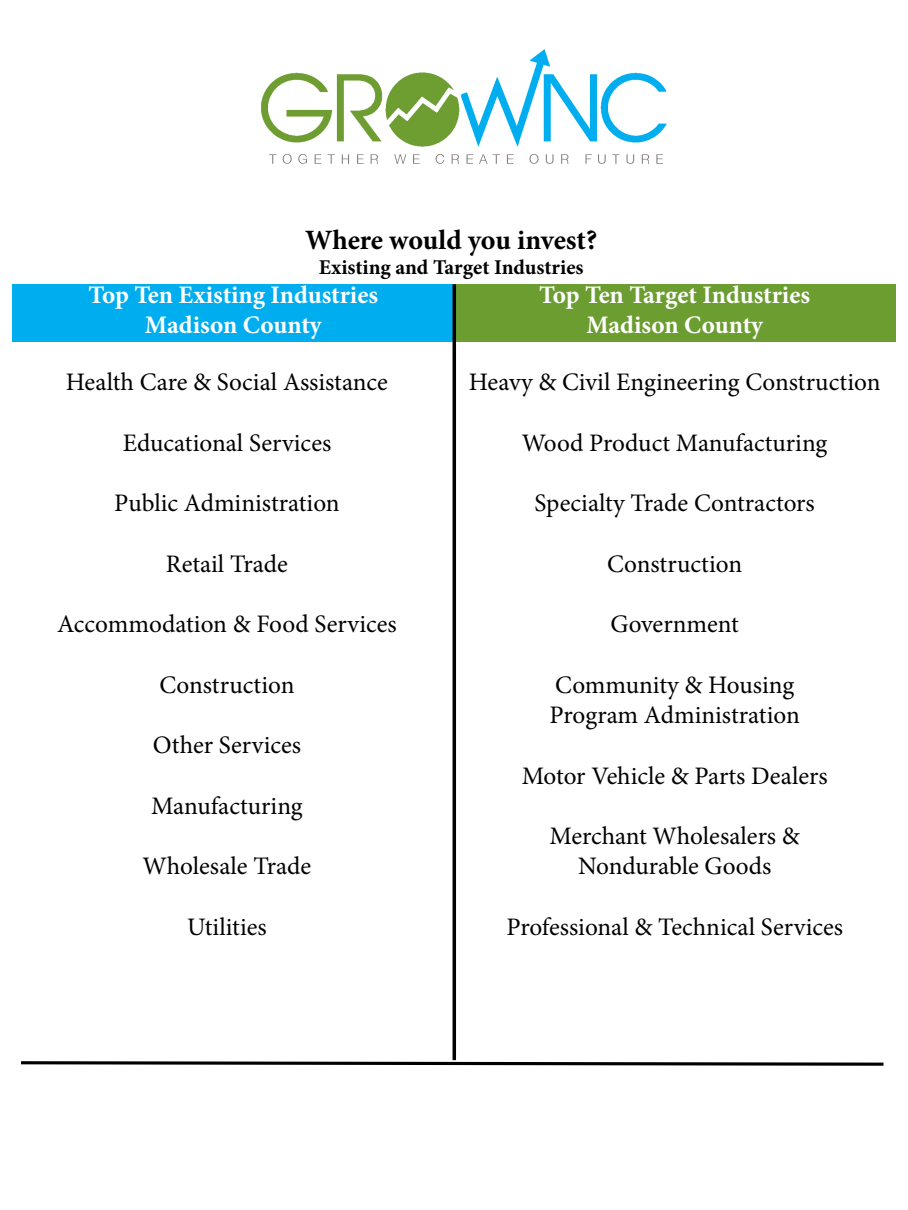
<style>
.page{position:relative;width:908px;height:1210px;background:#fff}
.page>*{position:absolute;margin:0;border:0;box-sizing:border-box;transform-origin:0 0}
.t1{font:700 28px "Minion Pro";letter-spacing:-.005em;color:#000}
.t2{font:25.2px/30.2px "Minion Pro";color:#000}
.t3{font:700 25.2px/30.2px "Minion Pro";letter-spacing:-.005em;color:#fff;text-align:center}
.t4{font:700 21px "Minion Pro";color:#000}
</style>
<div class="page">
<img style="left:261px;top:49px;width:406px;height:115px">
<div style="left:13px;top:284px;width:441px;height:58px;background:#00adef"></div>
<div style="left:454px;top:284px;width:441px;height:58px;background:#6c9d31"></div>
<svg style="left:452px;top:284px;width:4px;height:775px;background:#1f2021"></svg>
<svg style="left:21px;top:1059px;width:863px;height:7px"></svg>
<p class="t1" style="left:305px;top:220px;width:293px">Where would you invest?</p>
<p class="t4" style="left:318px;top:252px;width:266px">Existing and Target Industries</p>
<p class="t3" style="left:88px;top:279px;width:291px">Top Ten Existing Industries<br>Madison County</p>
<p class="t3" style="left:539px;top:279px;width:272px">Top Ten Target Industries<br>Madison County</p>
<p class="t2" style="left:66px;top:367px;width:323px">Health Care &amp; Social Assistance</p>
<p class="t2" style="left:469px;top:367px;width:413px">Heavy &amp; Civil Engineering Construction</p>
<p class="t2" style="left:521px;top:428px;width:307px">Wood Product Manufacturing</p>
<p class="t2" style="left:534px;top:488px;width:281px">Specialty Trade Contractors</p>
<p class="t2" style="left:607px;top:549px;width:136px">Construction</p>
<p class="t2" style="left:123px;top:428px;width:210px">Educational Services</p>
<p class="t2" style="left:114px;top:488px;width:227px">Public Administration</p>
<p class="t2" style="left:166px;top:549px;width:123px">Retail Trade</p>
<p class="t2" style="left:57px;top:609px;width:341px">Accommodation &amp; Food Services</p>
<p class="t2" style="left:159px;top:670px;width:136px">Construction</p>
<p class="t2" style="left:153px;top:730px;width:150px">Other Services</p>
<p class="t2" style="left:151px;top:790px;width:153px">Manufacturing</p>
<p class="t2" style="left:143px;top:851px;width:170px">Wholesale Trade</p>
<p class="t2" style="left:187px;top:911px;width:81px">Utilities</p>
<p class="t2" style="left:610px;top:609px;width:130px">Government</p>
<p class="t2" style="left:549px;top:670px;width:251px">Community &amp; Housing<br>Program Administration</p>
<p class="t2" style="left:521px;top:760px;width:307px">Motor Vehicle &amp; Parts Dealers</p>
<p class="t2" style="left:549px;top:821px;width:252px;text-align:center">Merchant Wholesalers &amp;<br>Nondurable Goods</p>
<p class="t2" style="left:506px;top:911px;width:338px">Professional &amp; Technical Services</p>
</div>
